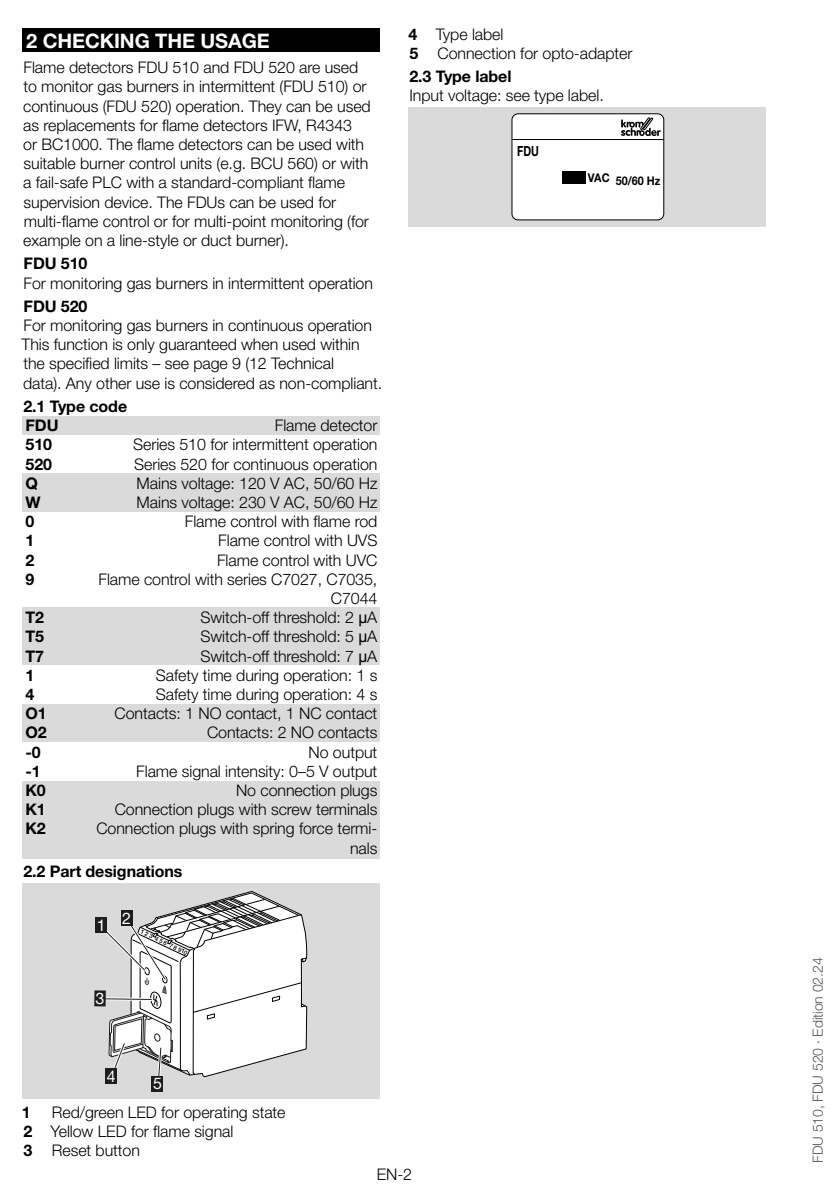
<style>
.page{position:relative;width:840px;height:1191px;background:#fff}
.page>*{position:absolute;margin:0;border:0;box-sizing:border-box;transform-origin:0 0}
.t1{font:700 20px "Helvetica Neue LT Pro";letter-spacing:-.005em;color:#fff}
.t2{font:300 16px/19.2px "Helvetica Neue LT Pro";letter-spacing:-.005em;color:#000}
.t3{font:700 16px/19.2px "Helvetica Neue LT Pro";letter-spacing:-.005em;color:#000}
.t4{font:16px "Helvetica Neue LT Pro";color:#fff}
.t5{font:300 14px "Helvetica Neue LT Pro";letter-spacing:-.005em;color:#575756}
.t6{font:700 14px "Helvetica Neue LT Pro";color:#000;scale:.75 1}
.t7{font:700 12px "Helvetica Neue LT Pro";color:#000;scale:.9 1}
.t8{font:500 6px "Helvetica Neue LT Pro";color:#000}
.s1{font-family:"Arial Unicode MS";font-weight:400}
.s2{font-weight:700}
</style>
<div class="page">
<div style="left:23px;top:28px;width:357px;height:24px;background:#000"></div>
<div style="left:23px;top:416px;width:357px;height:20px;background:#dadada"></div>
<div style="left:23px;top:435px;width:357px;height:20px;background:#fff"></div>
<div style="left:23px;top:473px;width:357px;height:20px;background:#dadada"></div>
<div style="left:23px;top:492px;width:357px;height:20px;background:#dadada"></div>
<div style="left:23px;top:608px;width:357px;height:20px;background:#dadada"></div>
<div style="left:23px;top:627px;width:357px;height:20px;background:#dadada"></div>
<div style="left:23px;top:646px;width:357px;height:20px;background:#dadada"></div>
<div style="left:23px;top:665px;width:357px;height:20px;background:#fff"></div>
<div style="left:23px;top:704px;width:357px;height:20px;background:#dadada"></div>
<div style="left:23px;top:723px;width:357px;height:20px;background:#dadada"></div>
<div style="left:23px;top:742px;width:357px;height:20px;background:#fff"></div>
<div style="left:23px;top:780px;width:357px;height:20px;background:#dadada"></div>
<div style="left:23px;top:800px;width:357px;height:20px;background:#dadada"></div>
<div style="left:23px;top:819px;width:357px;height:39px;background:#dadada"></div>
<div style="left:23px;top:883px;width:357px;height:215px;background:#dadada"></div>
<div style="left:94px;top:990px;width:12px;height:16px;background:#1d1d1b"></div>
<div style="left:408px;top:108px;width:357px;height:119px;background:#dadada"></div>
<div style="left:511px;top:114px;width:152px;height:106px;background:#fff;border-radius:6px"></div>
<div style="left:511px;top:113px;width:153px;height:107px;border:1px solid #000;border-radius:6px"></div>
<svg style="left:621px;top:117px;width:40px;height:19px"></svg>
<hr style="left:512px;top:139px;width:151px;height:1px;background:#000">
<div style="left:562px;top:171px;width:23px;height:12px;background:#000"></div>
<svg style="left:96px;top:891px;width:212px;height:201px"></svg>
<p class="t1" style="left:26px;top:28px;width:243px">2 CHECKING THE USAGE</p>
<p class="t2" style="left:23px;top:58px;width:349px">Flame detectors FDU 510 and FDU 520 are used to monitor gas burners in intermittent (FDU 510) or continuous (FDU 520) operation. They can be used as replacements for flame detectors IFW, R4343<br>or BC1000. The flame detectors can be used with suitable burner control units (e.g. BCU 560) or with a fail-safe PLC with a standard-compliant flame supervision device. The FDUs can be used for multi-flame control or for multi-point monitoring (for example on a line-style or duct burner).</p>
<p class="t3" style="left:24px;top:254px;width:65px">FDU 510</p>
<p class="t2" style="left:24px;top:273px;width:351px">For monitoring gas burners in intermittent operation</p>
<p class="t3" style="left:24px;top:296px;width:65px">FDU 520</p>
<p class="t2" style="left:22px;top:315px;width:362px">For monitoring gas burners in continuous operation This function is only guaranteed when used within the specified limits – see page 9 (12 Technical<br>data). Any other use is considered as non-compliant.</p>
<p class="t3" style="left:23px;top:396px;width:105px">2.1 Type code<br>FDU</p>
<p class="t2" style="left:275px;top:415px;width:104px">Flame detector</p>
<p class="t3" style="left:26px;top:435px;width:28px">510</p>
<p class="t2" style="left:133px;top:435px;width:245px">Series 510 for intermittent operation</p>
<p class="t3" style="left:26px;top:454px;width:28px">520</p>
<p class="t2" style="left:134px;top:454px;width:244px">Series 520 for continuous operation</p>
<p class="t3" style="left:26px;top:473px;width:14px">Q</p>
<p class="t2" style="left:136px;top:473px;width:242px">Mains voltage: 120 V AC, 50/60 Hz</p>
<p class="t3" style="left:26px;top:492px;width:17px">W</p>
<p class="t2" style="left:136px;top:492px;width:242px">Mains voltage: 230 V AC, 50/60 Hz</p>
<p class="t3" style="left:26px;top:511px;width:10px">0</p>
<p class="t2" style="left:185px;top:511px;width:194px">Flame control with flame rod</p>
<p class="t3" style="left:26px;top:531px;width:10px">1</p>
<p class="t2" style="left:218px;top:531px;width:160px">Flame control with UVS</p>
<p class="t3" style="left:26px;top:550px;width:10px">2</p>
<p class="t2" style="left:217px;top:550px;width:162px">Flame control with UVC</p>
<p class="t3" style="left:26px;top:569px;width:10px">9</p>
<p class="t2" style="left:98px;top:569px;width:280px;text-align:right">Flame control with series C7027, C7035,<br>C7044</p>
<p class="t3" style="left:26px;top:607px;width:20px">T2</p>
<p class="t2" style="left:200px;top:607px;width:178px">Switch-off threshold: 2 <span class="s1">µ</span>A</p>
<p class="t3" style="left:25px;top:627px;width:20px">T5</p>
<p class="t2" style="left:200px;top:627px;width:178px">Switch-off threshold: 5 <span class="s1">µ</span>A</p>
<p class="t3" style="left:25px;top:646px;width:20px">T7</p>
<p class="t2" style="left:200px;top:646px;width:178px">Switch-off threshold: 7 <span class="s1">µ</span>A</p>
<p class="t3" style="left:25px;top:665px;width:10px">1</p>
<p class="t2" style="left:156px;top:665px;width:223px">Safety time during operation: 1 s</p>
<p class="t3" style="left:25px;top:684px;width:10px">4</p>
<p class="t2" style="left:156px;top:684px;width:223px">Safety time during operation: 4 s</p>
<p class="t3" style="left:25px;top:703px;width:23px">O1</p>
<p class="t2" style="left:114px;top:703px;width:264px">Contacts: 1 NO contact, 1 NC contact</p>
<p class="t3" style="left:25px;top:723px;width:23px">O2</p>
<p class="t2" style="left:207px;top:723px;width:172px">Contacts: 2 NO contacts</p>
<p class="t3" style="left:25px;top:742px;width:17px">-0</p>
<p class="t2" style="left:308px;top:742px;width:70px">No output</p>
<p class="t3" style="left:25px;top:761px;width:17px">-1</p>
<p class="t2" style="left:136px;top:761px;width:242px">Flame signal intensity: 0–5 V output</p>
<p class="t3" style="left:25px;top:780px;width:22px">K0</p>
<p class="t2" style="left:236px;top:780px;width:143px">No connection plugs</p>
<p class="t3" style="left:25px;top:799px;width:22px">K1</p>
<p class="t2" style="left:115px;top:799px;width:264px">Connection plugs with screw terminals</p>
<p class="t3" style="left:25px;top:819px;width:22px">K2</p>
<p class="t2" style="left:96px;top:819px;width:282px;text-align:right">Connection plugs with spring force termi&shy;nals</p>
<p class="t3" style="left:23px;top:861px;width:160px">2.2 Part designations</p>
<p class="t4" style="left:97px;top:915px;width:10px">1</p>
<p class="t4" style="left:122px;top:908px;width:10px">2</p>
<p class="t8" style="left:142px;top:928px;width:52px;rotate:25deg">123 456 78910</p>
<p class="t2" style="left:408px;top:24px;width:225px"><span class="s2">4</span> Type label<br><span class="s2">5</span> Connection for opto-adapter</p>
<p class="t3" style="left:409px;top:67px;width:104px">2.3 Type label</p>
<p class="t2" style="left:409px;top:86px;width:196px">Input voltage: see type label.</p>
<p class="t6" style="left:517px;top:142px;width:31px">FDU</p>
<p class="t7" style="left:566px;top:174px;width:105px">230 VAC 50/60 Hz</p>
<p class="t4" style="left:107px;top:1066px;width:10px">4</p>
<p class="t4" style="left:153px;top:1074px;width:10px">5</p>
<p class="t2" style="left:23px;top:1102px;width:263px;text-indent:28px">Red/green LED for operating state<br><span class="s2">2</span> Yellow LED for flame signal<br><span class="s2">3</span> Reset button</p>
<p class="t3" style="left:22px;top:1102px;width:10px">1</p>
<p class="t2" style="left:376px;top:1164px;width:37px">EN-2</p>
<p class="t5" style="left:809px;top:1162px;width:207px;rotate:-90deg">FDU 510, FDU 520 · Edition 02.24</p>
</div>
